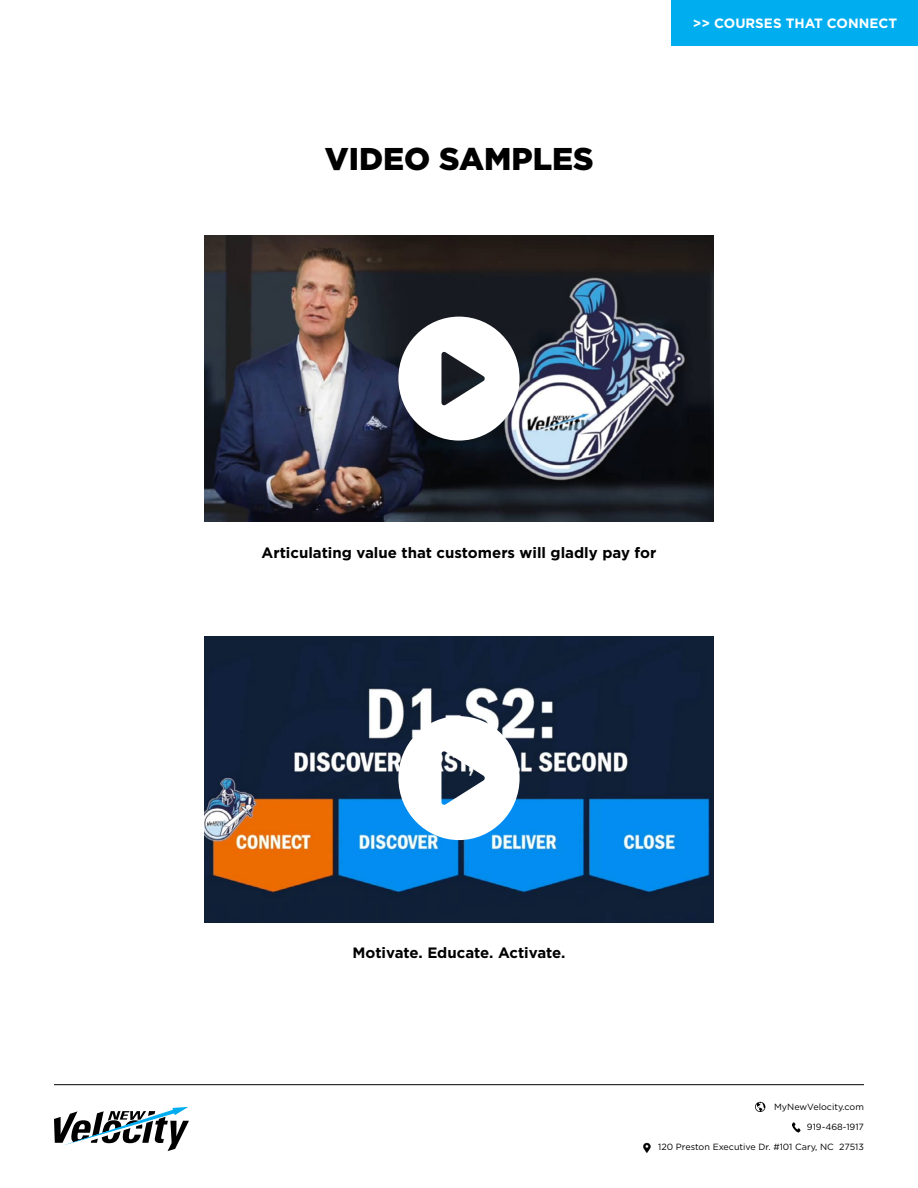
<style>
.page{position:relative;width:918px;height:1188px;background:#fff}
.page>*{position:absolute;margin:0;border:0;box-sizing:border-box;transform-origin:0 0}
.t1{font:900 31.5px "Gotham HTF";color:#000}
.t2{font:700 15px "Gotham HTF";color:#000}
.t3{font:700 13.5px "Gotham HTF";color:#fff}
.t4{font:9px "Gotham HTF";color:#000}
</style>
<div class="page">
<div style="left:672px;top:0;width:246px;height:45px;background:#00aeef"></div>
<img style="left:204px;top:235px;width:510px;height:287px">
<svg style="left:398px;top:317px;width:122px;height:124px"></svg>
<img style="left:204px;top:636px;width:510px;height:286px">
<svg style="left:398px;top:716px;width:122px;height:124px"></svg>
<hr style="left:54px;top:1084px;width:810px;height:1px;background:#000">
<svg style="left:54px;top:1107px;width:135px;height:44px"></svg>
<svg style="left:643px;top:1143px;width:8px;height:10px"></svg>
<svg style="left:792px;top:1122px;width:9px;height:11px"></svg>
<svg style="left:755px;top:1102px;width:10px;height:10px"></svg>
<h1 class="t1" style="left:325px;top:140px;width:270px">VIDEO SAMPLES</h1>
<p class="t3" style="left:693px;top:15px;width:206px">&gt;&gt; COURSES THAT CONNECT</p>
<p class="t2" style="left:262px;top:544px;width:396px">Articulating value that customers will gladly pay for</p>
<p class="t2" style="left:352px;top:944px;width:215px">Motivate. Educate. Activate.</p>
<p class="t4" style="left:774px;top:1102px;width:91px">MyNewVelocity.com</p>
<p class="t4" style="left:807px;top:1122px;width:59px">919-468-1917</p>
<p class="t4" style="left:658px;top:1142px;width:207px">120 Preston Executive Dr. #101 Cary, NC 27513</p>
</div>
